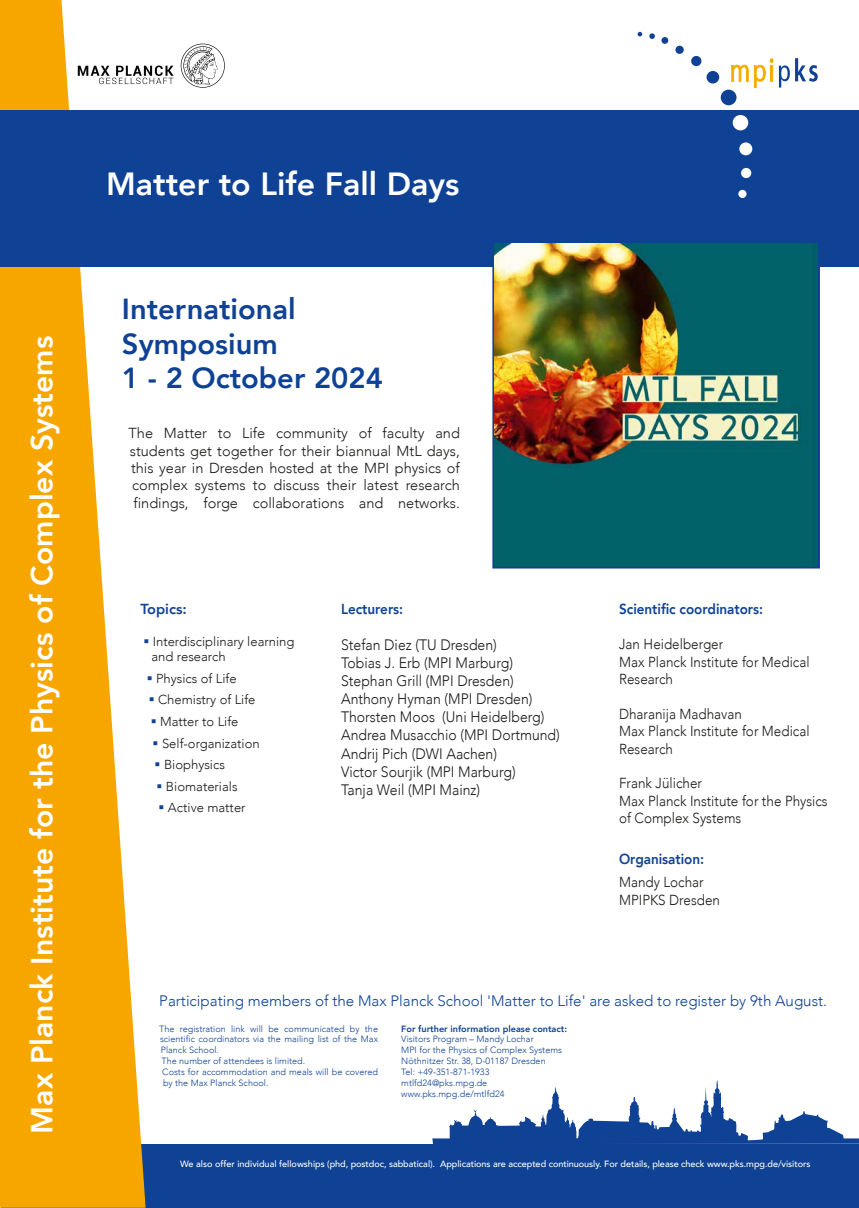
<style>
.page{position:relative;width:859px;height:1208px;background:#fff}
.page>*{position:absolute;margin:0;border:0;box-sizing:border-box;transform-origin:0 0}
.t1{font:800 32px "Avenir";color:#fff}
.t2{font:800 30.3px "Avenir";color:#fff}
.t3{font:800 29px/34.8px "Avenir";color:#0f4295}
.t4{font:300 15.1px/18.1px "Avenir";color:#1a1a18;scale:.93 1}
.t5{font:300 15.1px "Avenir";color:#0f4295}
.t6{font:300 14.5px/17.4px "Avenir";color:#1a1a18;text-align:justify}
.t7{font:300 14.5px/17.4px "Avenir";color:#1a1a18;scale:.93 1}
.t8{font:800 14.5px "Avenir";color:#0f4295;scale:.93 1}
.t9{font:800 14.5px "Avenir";color:#0f4295}
.t10{font:300 13px/15.6px "Avenir";color:#1a1a18}
.t11{font:300 9.1px/10.9px "Avenir";color:#0f4295}
.t12{font:500 9.1px "Avenir";letter-spacing:-.005em;color:#fff}
.t13{font:800 9.1px "Avenir";color:#0f4295}
.t14{font:2px "Myriad Pro";color:#1a1a18}
.s1{color:#0f4295}
</style>
<div class="page">
<div style="left:1px;top:1144px;width:858px;height:63px;background:#0f4295"></div>
<svg style="left:432px;top:1080px;width:427px;height:64px"></svg>
<svg style="left:0;top:0;width:146px;height:1207px;fill:#f7a600"></svg>
<div style="left:0;top:110px;width:859px;height:156px;background:#0f4295"></div>
<svg style="left:638px;top:32px;width:4px;height:4px"></svg>
<svg style="left:649px;top:33px;width:6px;height:6px"></svg>
<div style="left:661px;top:37px;width:7px;height:7px;background:#0f4295;border-radius:50%"></div>
<div style="left:675px;top:46px;width:9px;height:8px;background:#0f4295;border-radius:50%"></div>
<div style="left:691px;top:56px;width:10px;height:10px;background:#0f4295;border-radius:50%"></div>
<div style="left:706px;top:71px;width:13px;height:12px;background:#0f4295;border-radius:50%"></div>
<div style="left:721px;top:90px;width:15px;height:15px;background:#0f4295;border-radius:50%"></div>
<div style="left:733px;top:115px;width:15px;height:15px;background:#fff;border-radius:50%"></div>
<div style="left:739px;top:142px;width:13px;height:13px;background:#fff;border-radius:50%"></div>
<div style="left:741px;top:168px;width:10px;height:10px;background:#fff;border-radius:50%"></div>
<div style="left:738px;top:190px;width:8px;height:8px;background:#fff;border-radius:50%"></div>
<svg style="left:779px;top:58px;width:39px;height:30px"></svg>
<svg style="left:731px;top:65px;width:17px;height:16px"></svg>
<svg style="left:754px;top:59px;width:19px;height:29px"></svg>
<svg style="left:492px;top:243px;width:328px;height:325px;background:#245985"></svg>
<svg style="left:78px;top:66px;width:96px;height:18px"></svg>
<svg style="left:181px;top:44px;width:44px;height:44px"></svg>
<img style="left:495px;top:243px;width:322px;height:323px">
<h2 class="t2" style="left:18px;top:1133px;width:799px;rotate:-90deg">Max Planck Institute for the Physics of Complex Systems</h2>
<h1 class="t1" style="left:106px;top:159px;width:355px">Matter to Life Fall Days</h1>
<h3 class="t3" style="left:122px;top:291px;width:262px">International<br>Symposium<br>1 - 2 October 2024</h3>
<p class="t6" style="left:129px;top:424px;width:333px">The Matter to Life community of faculty and students get together for their biannual MtL days, this year in Dresden hosted at the MPI physics of complex systems to discuss their latest research findings, forge collaborations and networks.</p>
<h3 class="t9" style="left:140px;top:598px;width:48px">Topics:</h3>
<h3 class="t10" style="left:152px;top:633px;width:144px;text-indent:-8px"><span class="s1">▪</span> Interdisciplinary learning and research</h3>
<h3 class="t10" style="left:147px;top:670px;width:91px"><span class="s1">▪</span> Physics of Life</h3>
<h3 class="t10" style="left:149px;top:692px;width:108px"><span class="s1">▪</span> Chemistry of Life</h3>
<h3 class="t10" style="left:151px;top:713px;width:89px"><span class="s1">▪</span> Matter to Life</h3>
<h3 class="t10" style="left:153px;top:735px;width:109px"><span class="s1">▪</span> Self-organization</h3>
<h3 class="t10" style="left:155px;top:757px;width:72px"><span class="s1">▪</span> Biophysics</h3>
<h3 class="t10" style="left:157px;top:778px;width:82px"><span class="s1">▪</span> Biomaterials</h3>
<h3 class="t10" style="left:159px;top:800px;width:89px"><span class="s1">▪</span> Active matter</h3>
<p class="t14" style="left:190px;top:611px;width:2px">::</p>
<h3 class="t8" style="left:341px;top:598px;width:68px">Lecturers:</h3>
<p class="t4" style="left:341px;top:635px;width:237px">Stefan Diez (TU Dresden)<br>Tobias J. Erb (MPI Marburg)<br>Stephan Grill (MPI Dresden)<br>Anthony Hyman (MPI Dresden)<br>Thorsten Moos (Uni Heidelberg)<br>Andrea Musacchio (MPI Dortmund)<br>Andrij Pich (DWI Aachen)<br>Victor Sourjik (MPI Marburg)<br>Tanja Weil (MPI Mainz)</p>
<h3 class="t8" style="left:619px;top:598px;width:156px">Scientific coordinators:</h3>
<h3 class="t7" style="left:619px;top:635px;width:206px">Jan Heidelberger<br>Max Planck Institute for Medical<br>Research</h3>
<h3 class="t7" style="left:619px;top:705px;width:206px">Dharanija Madhavan<br>Max Planck Institute for Medical<br>Research</h3>
<h3 class="t7" style="left:619px;top:774px;width:226px">Frank Jülicher<br>Max Planck Institute for the Physics of Complex Systems</h3>
<h3 class="t8" style="left:619px;top:847px;width:93px">Organisation:</h3>
<h3 class="t7" style="left:619px;top:873px;width:110px">Mandy Lochar<br>MPIPKS Dresden</h3>
<h3 class="t5" style="left:159px;top:992px;width:669px">Participating members of the Max Planck School 'Matter to Life' are asked to register by 9th August.</h3>
<p class="t11" style="left:159px;top:1023px;width:220px">The registration link will be communicated by the</p>
<p class="t11" style="left:160px;top:1034px;width:220px">scientific coordinators via the mailing list of the Max</p>
<p class="t11" style="left:161px;top:1044px;width:60px">Planck School.</p>
<p class="t11" style="left:162px;top:1055px;width:145px">The number of attendees is limited.</p>
<p class="t11" style="left:162px;top:1066px;width:217px">Costs for accommodation and meals will be covered</p>
<p class="t11" style="left:163px;top:1077px;width:107px">by the Max Planck School.</p>
<p class="t13" style="left:401px;top:1021px;width:167px">For further information please contact:</p>
<p class="t11" style="left:401px;top:1034px;width:162px">Visitors Program – Mandy Lochar<br>MPI for the Physics of Complex Systems<br>Nöthnitzer Str. 38, D-01187 Dresden<br>Tel: +49-351-871-1933 mtlfd24@pks.mpg.de www.pks.mpg.de/mtlfd24</p>
<p class="t12" style="left:180px;top:1155px;width:632px">We also offer individual fellowships (phd, postdoc, sabbatical). Applications are accepted continuously. For details, please check www.pks.mpg.de/visitors</p>
</div>
